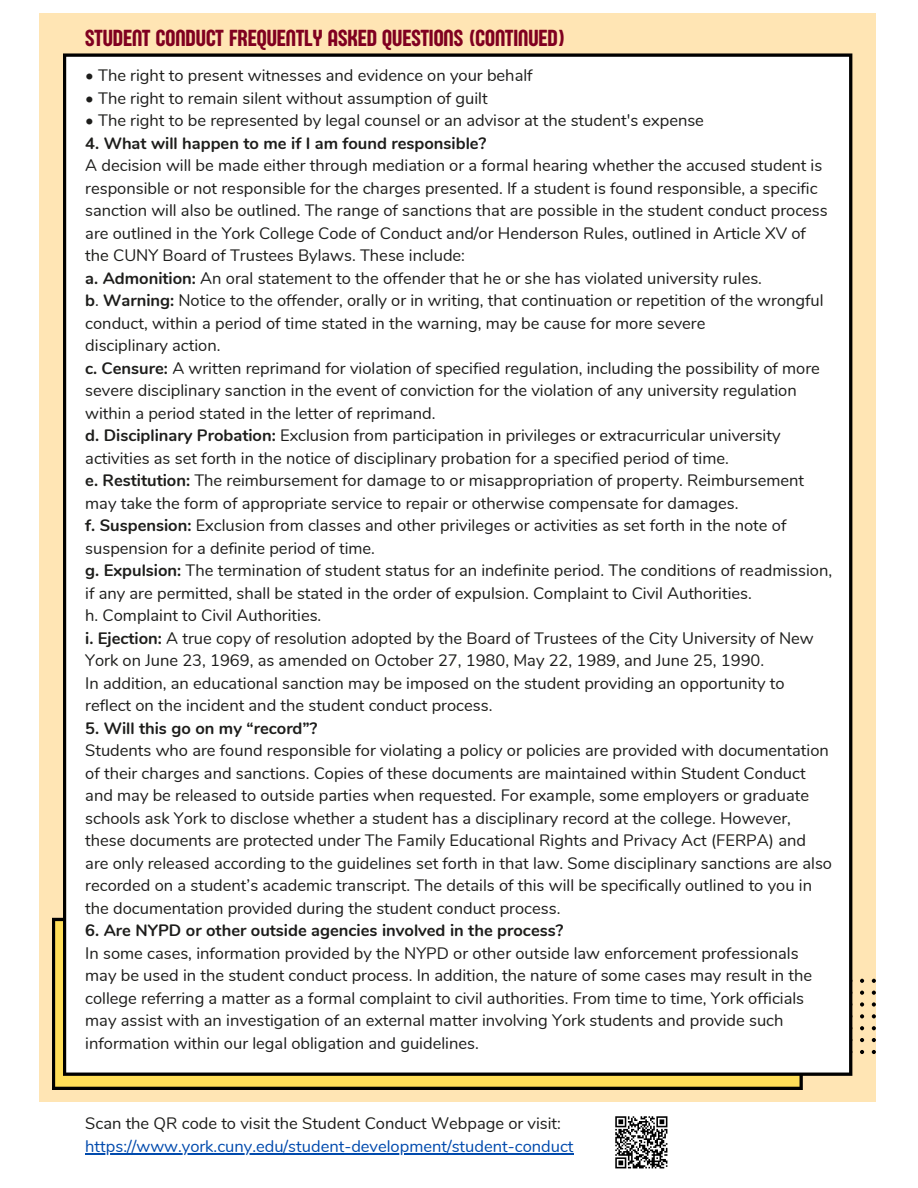
<style>
.page{position:relative;width:918px;height:1188px;background:#fff}
.page>*{position:absolute;margin:0;border:0;box-sizing:border-box;transform-origin:0 0}
.t1{font:24px "Sugo Pro Display";color:#800020}
.t2{font:16.5px/22.5px "Nunito";color:#1d1d1b}
.t3{font:700 16.5px "Nunito";color:#1d1d1b}
.t4{font:16.5px "Nunito";color:#004aad}
.s1{font-weight:700}
</style>
<div class="page">
<div style="left:40px;top:14px;width:836px;height:1088px;background:#ffe5b4"></div>
<svg style="left:860px;top:979px;width:4px;height:4px"></svg>
<svg style="left:872px;top:979px;width:4px;height:4px"></svg>
<svg style="left:860px;top:991px;width:4px;height:4px"></svg>
<svg style="left:872px;top:991px;width:4px;height:4px"></svg>
<svg style="left:860px;top:1002px;width:4px;height:5px"></svg>
<svg style="left:872px;top:1002px;width:4px;height:5px"></svg>
<svg style="left:860px;top:1014px;width:4px;height:4px"></svg>
<svg style="left:872px;top:1014px;width:4px;height:4px"></svg>
<svg style="left:860px;top:1026px;width:4px;height:4px"></svg>
<svg style="left:872px;top:1026px;width:4px;height:4px"></svg>
<svg style="left:860px;top:1038px;width:4px;height:4px"></svg>
<svg style="left:872px;top:1038px;width:4px;height:4px"></svg>
<svg style="left:860px;top:1050px;width:4px;height:4px"></svg>
<svg style="left:872px;top:1050px;width:4px;height:4px"></svg>
<svg style="left:52px;top:918px;width:751px;height:172px;background:#bfa642"></svg>
<div style="left:63px;top:53px;width:789px;height:1023px;background:#fff"></div>
<svg style="left:615px;top:1116px;width:53px;height:53px"></svg>
<hr style="left:85px;top:1153px;width:489px;height:1px;background:#004aad">
<p class="t1" style="left:85px;top:24px;width:481px">STUDENT CONDUCT FREQUENTLY ASKED QUESTIONS (CONTINUED)</p>
<p class="t2" style="left:85px;top:64px;width:449px">• The right to present witnesses and evidence on your behalf</p>
<p class="t2" style="left:85px;top:87px;width:404px">• The right to remain silent without assumption of guilt</p>
<p class="t2" style="left:85px;top:109px;width:620px">• The right to be represented by legal counsel or an advisor at the student's expense</p>
<p class="t3" style="left:85px;top:132px;width:402px">4. What will happen to me if I am found responsible?</p>
<p class="t2" style="left:85px;top:154px;width:744px">A decision will be made either through mediation or a formal hearing whether the accused student is responsible or not responsible for the charges presented. If a student is found responsible, a specific sanction will also be outlined. The range of sanctions that are possible in the student conduct process are outlined in the York College Code of Conduct and/or Henderson Rules, outlined in Article XV of the CUNY Board of Trustees Bylaws. These include:</p>
<p class="t2" style="left:85px;top:267px;width:678px"><span class="s1">a. Admonition:</span> An oral statement to the offender that he or she has violated university rules.</p>
<p class="t2" style="left:85px;top:289px;width:740px"><span class="s1">b</span>. <span class="s1">Warning:</span> Notice to the offender, orally or in writing, that continuation or repetition of the wrongful conduct, within a period of time stated in the warning, may be cause for more severe</p>
<p class="t2" style="left:85px;top:334px;width:137px">disciplinary action.</p>
<p class="t2" style="left:85px;top:357px;width:736px"><span class="s1">c. Censure:</span> A written reprimand for violation of specified regulation, including the possibility of more severe disciplinary sanction in the event of conviction for the violation of any university regulation within a period stated in the letter of reprimand.</p>
<p class="t2" style="left:85px;top:424px;width:697px"><span class="s1">d. Disciplinary Probation:</span> Exclusion from participation in privileges or extracurricular university activities as set forth in the notice of disciplinary probation for a specified period of time.</p>
<p class="t2" style="left:85px;top:469px;width:720px"><span class="s1">e. Restitution:</span> The reimbursement for damage to or misappropriation of property. Reimbursement may take the form of appropriate service to repair or otherwise compensate for damages.</p>
<p class="t2" style="left:85px;top:514px;width:703px"><span class="s1">f. Suspension:</span> Exclusion from classes and other privileges or activities as set forth in the note of suspension for a definite period of time.</p>
<p class="t2" style="left:85px;top:559px;width:748px"><span class="s1">g. Expulsion:</span> The termination of student status for an indefinite period. The conditions of readmission, if any are permitted, shall be stated in the order of expulsion. Complaint to Civil Authorities.</p>
<p class="t2" style="left:85px;top:604px;width:238px">h. Complaint to Civil Authorities.</p>
<p class="t2" style="left:85px;top:627px;width:730px"><span class="s1">i. Ejection:</span> A true copy of resolution adopted by the Board of Trustees of the City University of New<br>York on June 23, 1969, as amended on October 27, 1980, May 22, 1989, and June 25, 1990.</p>
<p class="t2" style="left:85px;top:672px;width:701px">In addition, an educational sanction may be imposed on the student providing an opportunity to reflect on the incident and the student conduct process.</p>
<p class="t3" style="left:85px;top:717px;width:234px">5. Will this go on my “record”?</p>
<p class="t2" style="left:85px;top:739px;width:748px">Students who are found responsible for violating a policy or policies are provided with documentation of their charges and sanctions. Copies of these documents are maintained within Student Conduct and may be released to outside parties when requested. For example, some employers or graduate schools ask York to disclose whether a student has a disciplinary record at the college. However, these documents are protected under The Family Educational Rights and Privacy Act (FERPA) and are only released according to the guidelines set forth in that law. Some disciplinary sanctions are also recorded on a student’s academic transcript. The details of this will be specifically outlined to you in the documentation provided during the student conduct process.</p>
<p class="t3" style="left:85px;top:919px;width:480px">6. Are NYPD or other outside agencies involved in the process?</p>
<p class="t2" style="left:85px;top:942px;width:728px">In some cases, information provided by the NYPD or other outside law enforcement professionals may be used in the student conduct process. In addition, the nature of some cases may result in the college referring a matter as a formal complaint to civil authorities. From time to time, York officials may assist with an investigation of an external matter involving York students and provide such information within our legal obligation and guidelines.</p>
<p class="t2" style="left:85px;top:1113px;width:477px">Scan the QR code to visit the Student Conduct Webpage or visit:</p>
<p class="t4" style="left:85px;top:1135px;width:490px">https://www.york.cuny.edu/student-development/student-conduct</p>
</div>
